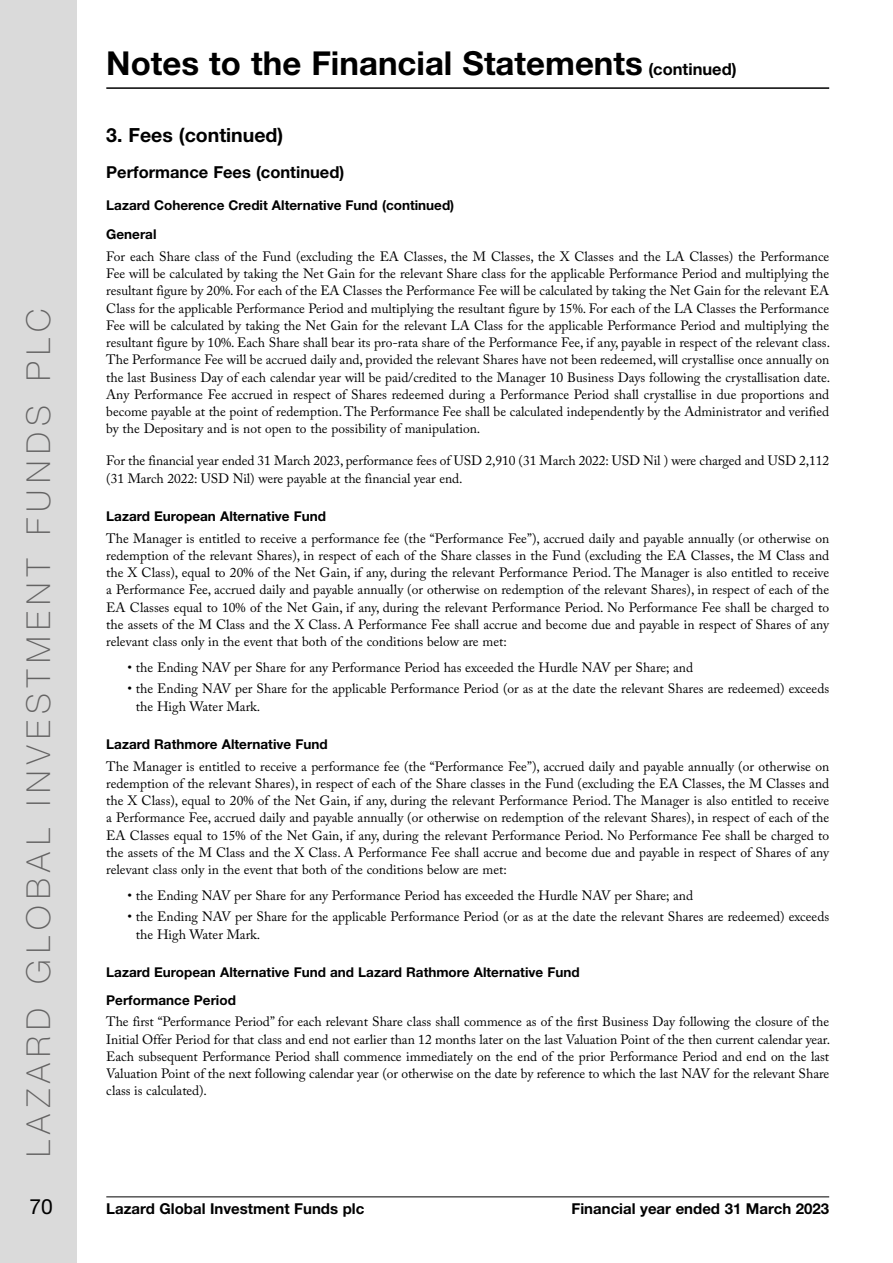
<style>
.page{position:relative;width:893px;height:1263px;background:#fff}
.page>*{position:absolute;margin:0;border:0;box-sizing:border-box;transform-origin:0 0}
.t1{font:700 33px "Helvetica Neue LT Std";color:#000}
.t2{font:100 33px "Helvetica Neue LT Std";letter-spacing:.2em;color:#646363}
.t3{font:21px "Helvetica Neue LT Std";color:#000}
.t4{font:700 19.5px "Helvetica Neue LT Std";color:#000}
.t5{font:700 16.5px "Helvetica Neue LT Std";color:#000}
.t6{font:700 15px "Helvetica Neue LT Std";color:#000}
.t7{font:13.5px/17.2px "Adobe Caslon Pro";color:#000;text-align:justify}
.t8{font:700 13.5px/27.8px "Helvetica Neue LT Std";color:#000}
.s1{font-size:16.5px}
</style>
<div class="page">
<div style="left:0;top:0;width:77px;height:1263px;background:#dadada"></div>
<hr style="left:106px;top:1196px;width:723px;height:1px;background:#000">
<hr style="left:106px;top:87px;width:723px;height:2px;background:#000">
<h1 class="t1" style="left:106px;top:42px;width:632px">Notes to the Financial Statements <span class="s1">(continued)</span></h1>
<h1 class="t2" style="left:19px;top:1157px;width:849px;rotate:-90deg">LAZARD GLOBAL INVESTMENT FUNDS PLC</h1>
<h3 class="t4" style="left:106px;top:122px;width:178px">3. Fees (continued)</h3>
<p class="t5" style="left:106px;top:162px;width:240px">Performance Fees (continued)</p>
<p class="t8" style="left:106px;top:191px;width:349px">Lazard Coherence Credit Alternative Fund (continued)</p>
<p class="t8" style="left:106px;top:220px;width:52px">General</p>
<p class="t7" style="left:106px;top:247px;width:725px">For each Share class of the Fund (excluding the EA Classes, the M Classes, the X Classes and the LA Classes) the Performance Fee will be calculated by taking the Net Gain for the relevant Share class for the applicable Performance Period and multiplying the resultant figure by 20%. For each of the EA Classes the Performance Fee will be calculated by taking the Net Gain for the relevant EA Class for the applicable Performance Period and multiplying the resultant figure by 15%. For each of the LA Classes the Performance Fee will be calculated by taking the Net Gain for the relevant LA Class for the applicable Performance Period and multiplying the resultant figure by 10%. Each Share shall bear its pro-rata share of the Performance Fee, if any, payable in respect of the relevant class.<br>The Performance Fee will be accrued daily and, provided the relevant Shares have not been redeemed, will crystallise once annually on the last Business Day of each calendar year will be paid/credited to the Manager 10 Business Days following the crystallisation date.<br>Any Performance Fee accrued in respect of Shares redeemed during a Performance Period shall crystallise in due proportions and become payable at the point of redemption. The Performance Fee shall be calculated independently by the Administrator and verified by the Depositary and is not open to the possibility of manipulation.</p>
<p class="t7" style="left:106px;top:452px;width:724px">For the financial year ended 31 March 2023, performance fees of USD 2,910 (31 March 2022: USD Nil ) were charged and USD 2,112 (31 March 2022: USD Nil) were payable at the financial year end.</p>
<p class="t8" style="left:106px;top:502px;width:221px">Lazard European Alternative Fund</p>
<p class="t7" style="left:106px;top:529px;width:724px">The Manager is entitled to receive a performance fee (the “Performance Fee”), accrued daily and payable annually (or otherwise on redemption of the relevant Shares), in respect of each of the Share classes in the Fund (excluding the EA Classes, the M Class and the X Class), equal to 20% of the Net Gain, if any, during the relevant Performance Period. The Manager is also entitled to receive a Performance Fee, accrued daily and payable annually (or otherwise on redemption of the relevant Shares), in respect of each of the EA Classes equal to 10% of the Net Gain, if any, during the relevant Performance Period. No Performance Fee shall be charged to the assets of the M Class and the X Class. A Performance Fee shall accrue and become due and payable in respect of Shares of any relevant class only in the event that both of the conditions below are met:</p>
<p class="t7" style="left:128px;top:659px;width:567px">• the Ending NAV per Share for any Performance Period has exceeded the Hurdle NAV per Share; and</p>
<p class="t7" style="left:136px;top:680px;width:695px;text-indent:-8px">• the Ending NAV per Share for the applicable Performance Period (or as at the date the relevant Shares are redeemed) exceeds the High Water Mark.</p>
<p class="t8" style="left:106px;top:730px;width:223px">Lazard Rathmore Alternative Fund</p>
<p class="t7" style="left:106px;top:757px;width:724px">The Manager is entitled to receive a performance fee (the “Performance Fee”), accrued daily and payable annually (or otherwise on redemption of the relevant Shares), in respect of each of the Share classes in the Fund (excluding the EA Classes, the M Classes and the X Class), equal to 20% of the Net Gain, if any, during the relevant Performance Period. The Manager is also entitled to receive a Performance Fee, accrued daily and payable annually (or otherwise on redemption of the relevant Shares), in respect of each of the EA Classes equal to 15% of the Net Gain, if any, during the relevant Performance Period. No Performance Fee shall be charged to the assets of the M Class and the X Class. A Performance Fee shall accrue and become due and payable in respect of Shares of any relevant class only in the event that both of the conditions below are met:</p>
<p class="t7" style="left:128px;top:886px;width:567px">• the Ending NAV per Share for any Performance Period has exceeded the Hurdle NAV per Share; and</p>
<p class="t7" style="left:136px;top:908px;width:695px;text-indent:-8px">• the Ending NAV per Share for the applicable Performance Period (or as at the date the relevant Shares are redeemed) exceeds the High Water Mark.</p>
<p class="t8" style="left:106px;top:958px;width:475px">Lazard European Alternative Fund and Lazard Rathmore Alternative Fund<br>Performance Period</p>
<p class="t7" style="left:106px;top:1013px;width:725px">The first “Performance Period” for each relevant Share class shall commence as of the first Business Day following the closure of the Initial Offer Period for that class and end not earlier than 12 months later on the last Valuation Point of the then current calendar year.<br>Each subsequent Performance Period shall commence immediately on the end of the prior Performance Period and end on the last Valuation Point of the next following calendar year (or otherwise on the date by reference to which the last NAV for the relevant Share class is calculated).</p>
<h2 class="t3" style="left:29px;top:1194px;width:25px">70</h2>
<p class="t6" style="left:106px;top:1199px;width:260px">Lazard Global Investment Funds plc</p>
<p class="t6" style="left:571px;top:1199px;width:259px">Financial year ended 31 March 2023</p>
</div>
